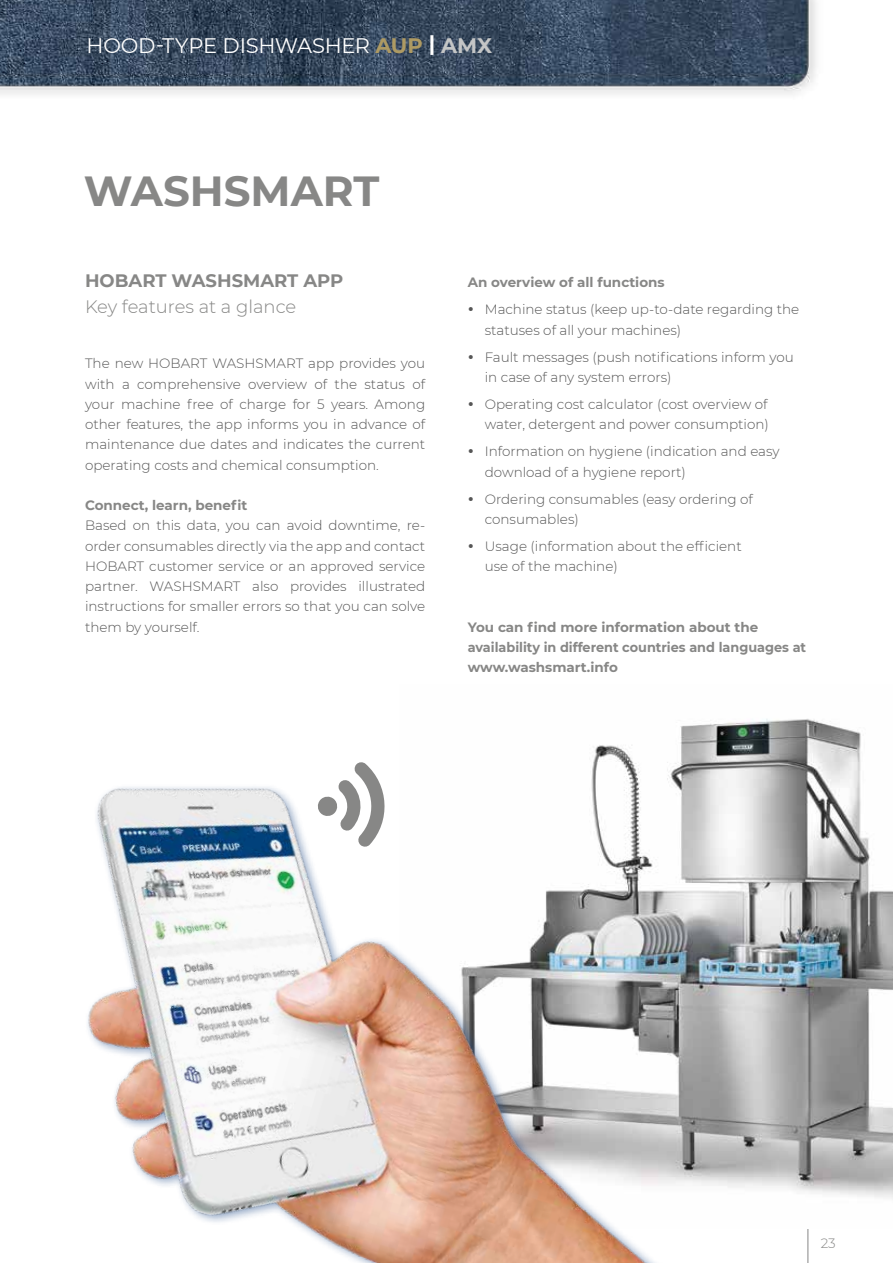
<style>
.page{position:relative;width:893px;height:1263px;background:#fff}
.page>*{position:absolute;margin:0;border:0;box-sizing:border-box;transform-origin:0 0}
.t1{font:700 42px "Montserrat";color:#878786}
.t2{font:21px "Montserrat";letter-spacing:-.01em;color:#fff}
.t3{font:300 18px "Montserrat";color:#878786}
.t4{font:700 18px "Montserrat";color:#878786}
.t5{font:300 13.5px/20.2px "Montserrat";color:#565656}
.t6{font:700 13.5px/20.2px "Montserrat";color:#878786}
.t7{font:300 13.5px "Montserrat";color:#878786}
.s1{font-weight:700;color:#ae9a63}
.s2{font-weight:700}
.s3{font-weight:700;color:#c5c6c6}
</style>
<div class="page">
<img style="left:825px;top:724px;width:68px;height:475px">
<img style="left:87px;top:719px;width:738px;height:544px">
<svg style="left:317px;top:761px;width:74px;height:86px"></svg>
<img style="left:0;top:0;width:816px;height:95px">
<h2 class="t2" style="left:86px;top:31px;width:407px">HOOD-TYPE DISHWASHER <span class="s1">AUP</span> <span class="s2">|</span> <span class="s3">AMX</span></h2>
<h1 class="t1" style="left:84px;top:161px;width:297px">WASHSMART</h1>
<h3 class="t4" style="left:85px;top:268px;width:260px">HOBART WASHSMART APP</h3>
<h3 class="t3" style="left:85px;top:294px;width:213px">Key features at a glance</h3>
<p class="t5" style="left:85px;top:353px;width:342px;text-align:justify">The new HOBART WASHSMART app provides you with a comprehensive overview of the status of your machine free of charge for 5 years. Among other features, the app informs you in advance of maintenance due dates and indicates the current operating costs and chemical consumption.</p>
<p class="t6" style="left:85px;top:494px;width:164px">Connect, learn, benefit</p>
<p class="t5" style="left:85px;top:515px;width:342px;text-align:justify">Based on this data, you can avoid downtime, re&shy;order consumables directly via the app and contact HOBART customer service or an approved service partner. WASHSMART also provides illustrated instructions for smaller errors so that you can solve them by yourself.</p>
<p class="t6" style="left:468px;top:272px;width:198px">An overview of all functions</p>
<p class="t5" style="left:485px;top:299px;width:316px">Machine status (keep up-to-date regarding the statuses of all your machines)</p>
<p class="t5" style="left:485px;top:346px;width:310px">Fault messages (push notifications inform you in case of any system errors)</p>
<p class="t5" style="left:485px;top:394px;width:286px">Operating cost calculator (cost overview of water, detergent and power consumption)</p>
<p class="t5" style="left:485px;top:441px;width:296px">Information on hygiene (indication and easy download of a hygiene report)</p>
<p class="t5" style="left:485px;top:488px;width:270px">Ordering consumables (easy ordering of consumables)</p>
<p class="t5" style="left:485px;top:536px;width:258px">Usage (information about the efficient use of the machine)</p>
<p class="t6" style="left:468px;top:616px;width:340px">You can find more information about the availability in different countries and languages at www.washsmart.info</p>
<p class="t7" style="left:821px;top:1234px;width:17px">23</p>
</div>
